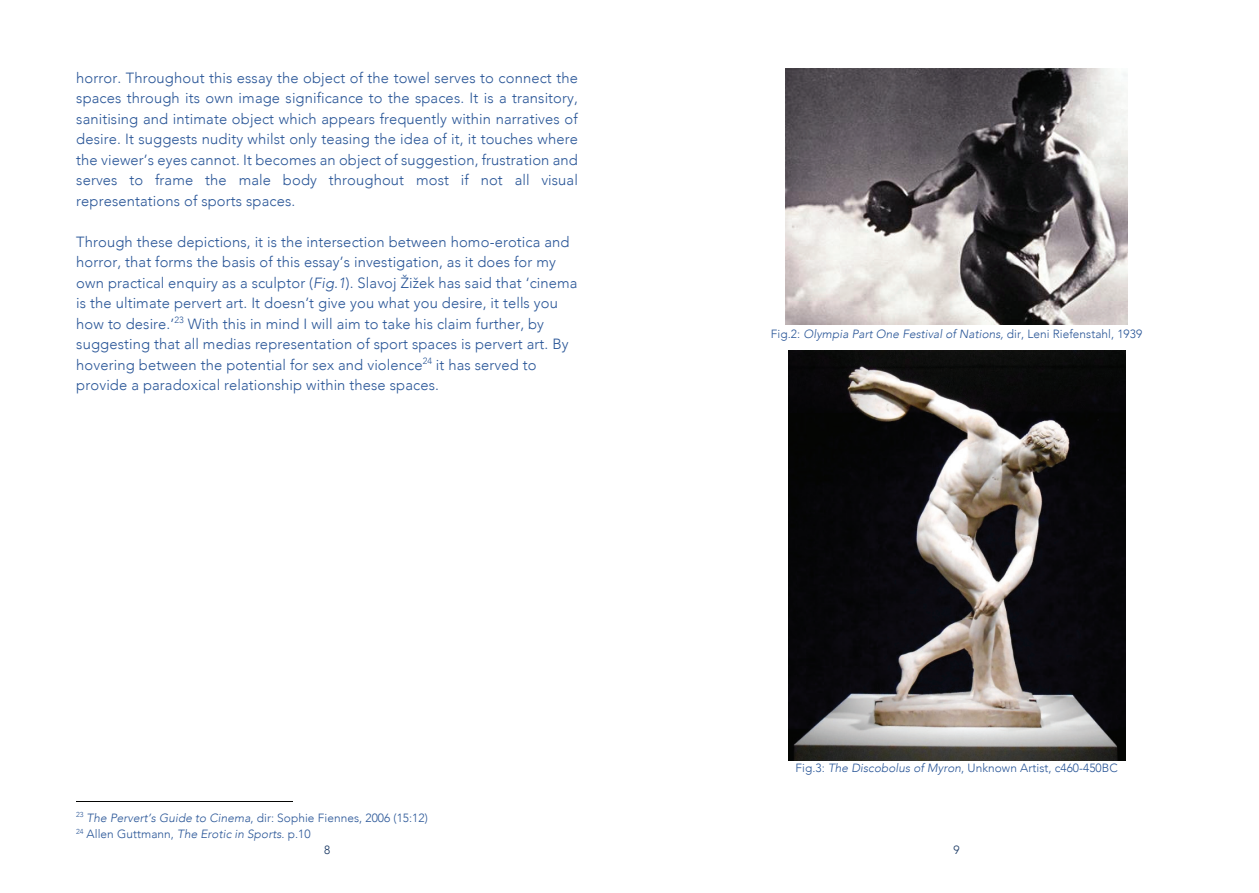
<style>
.page{position:relative;width:1259px;height:893px;background:#fff}
.page>*{position:absolute;margin:0;border:0;box-sizing:border-box;transform-origin:0 0}
.t1{font:300 14.7px/20.5px "Avenir";letter-spacing:.01em;color:#295597;text-align:justify}
.t2{font:300 11.85px/16.5px "Avenir";letter-spacing:.005em;color:#295597}
.t3{font:italic 300 11.85px "Avenir";letter-spacing:.005em;color:#295597}
.t4{font:300 11.85px "Avenir";color:#193863}
.s1{font-style:italic}
.s2{font-style:normal}
</style>
<div class="page">
<hr style="left:76px;top:801px;width:216px;height:1px;background:#040503">
<img style="left:785px;top:68px;width:343px;height:257px">
<img style="left:788px;top:351px;width:337px;height:409px">
<p class="t1" style="left:76px;top:68px;width:503px">horror. Throughout this essay the object of the towel serves to connect the spaces through its own image significance to the spaces. It is a transitory, sanitising and intimate object which appears frequently within narratives of desire. It suggests nudity whilst only teasing the idea of it, it touches where the viewer’s eyes cannot. It becomes an object of suggestion, frustration and serves to frame the male body throughout most if not all visual representations of sports spaces.</p>
<p class="t1" style="left:76px;top:231px;width:503px;text-align:left">Through these depictions, it is the intersection between homo-erotica and horror, that forms the basis of this essay’s investigation, as it does for my own practical enquiry as a sculptor (<span class="s1">Fig.1</span>). Slavoj Žižek has said that ‘cinema is the ultimate pervert art. It doesn’t give you what you desire, it tells you how to desire.’<sup>23</sup> With this in mind I will aim to take his claim further, by suggesting that all medias representation of sport spaces is pervert art. By hovering between the potential for sex and violence<sup>24</sup> it has served to provide a paradoxical relationship within these spaces.</p>
<p class="t2" style="left:76px;top:809px;width:353px"><sup>23</sup> <span class="s1">The Pervert’s Guide to Cinema</span>, dir: Sophie Fiennes, 2006 (15:12)<br><sup>24</sup> Allen Guttmann, <span class="s1">The Erotic in Sports</span>. p.10</p>
<p class="t4" style="left:324px;top:843px;width:8px">8</p>
<p class="t3" style="left:771px;top:327px;width:373px"><span class="s2">Fig.2:</span> Olympia Part One Festival of Nations, <span class="s2">dir, Leni Riefenstahl, 1939</span></p>
<p class="t2" style="left:795px;top:760px;width:324px">Fig.3: <span class="s1">The Discobolus of Myron</span>, Unknown Artist, c460-450BC</p>
<p class="t4" style="left:953px;top:843px;width:8px">9</p>
</div>
